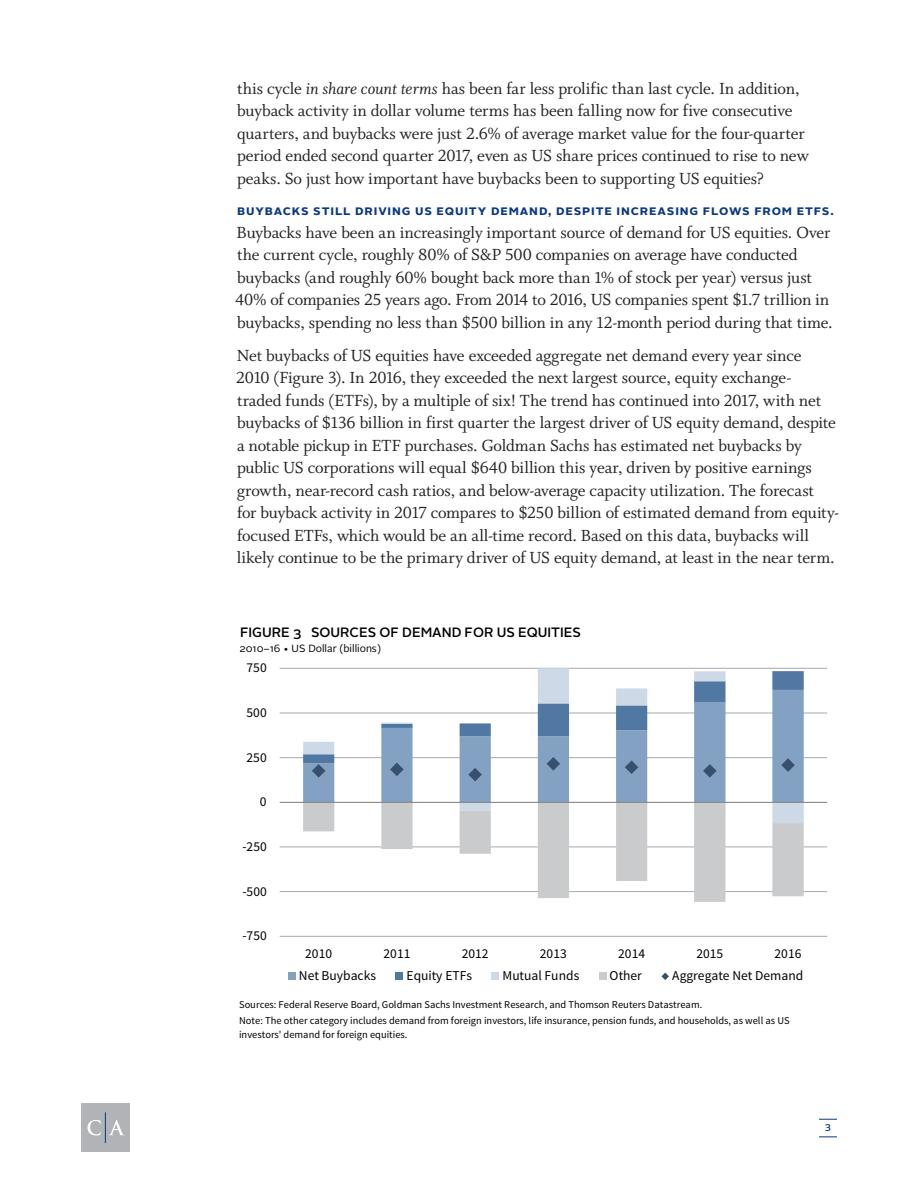
<style>
.page{position:relative;width:918px;height:1188px;background:#fff}
.page>*{position:absolute;margin:0;border:0;box-sizing:border-box;transform-origin:0 0}
.Body{font:18px/22.5px "Whitman";letter-spacing:-.01em;color:#231f20}
.t1{font:13.5px "Source Sans Pro";color:#000}
.Body-2{font:700 13.5px "Alright Sans";letter-spacing:.06em;color:#0b3881}
.t2{font:500 13.5px "Alright Sans";color:#000}
.t3{font:10.5px/15px "Source Sans Pro";letter-spacing:.005em;color:#000}
.t4{font:10.5px "Alright Sans";letter-spacing:-.005em;color:#000}
.t5{font:500 9.75px "Alright Sans";color:#0b3881}
.s1{font-style:italic}
</style>
<div class="page">
<hr style="left:280px;top:936px;width:547px;height:1px;background:#a7a9ac">
<hr style="left:280px;top:891px;width:547px;height:1px;background:#a7a9ac">
<hr style="left:280px;top:847px;width:547px;height:1px;background:#a7a9ac">
<hr style="left:280px;top:757px;width:547px;height:1px;background:#a7a9ac">
<hr style="left:280px;top:713px;width:547px;height:1px;background:#a7a9ac">
<hr style="left:280px;top:668px;width:547px;height:1px;background:#a7a9ac">
<svg style="left:303px;top:668px;width:501px;height:134px"></svg>
<svg style="left:303px;top:803px;width:501px;height:99px"></svg>
<hr style="left:280px;top:802px;width:547px;height:1px;background:#868686">
<svg style="left:312px;top:764px;width:13px;height:14px"></svg>
<svg style="left:390px;top:763px;width:14px;height:13px"></svg>
<svg style="left:468px;top:768px;width:14px;height:13px"></svg>
<svg style="left:546px;top:757px;width:14px;height:14px"></svg>
<svg style="left:625px;top:760px;width:13px;height:14px"></svg>
<svg style="left:703px;top:764px;width:14px;height:14px"></svg>
<svg style="left:781px;top:758px;width:14px;height:14px"></svg>
<div style="left:288px;top:973px;width:8px;height:7px;background:#83a1c2"></div>
<div style="left:396px;top:973px;width:7px;height:7px;background:#5078a3"></div>
<div style="left:492px;top:973px;width:7px;height:7px;background:#cdd9e7"></div>
<div style="left:599px;top:973px;width:7px;height:7px;background:#cacbcd"></div>
<svg style="left:661px;top:973px;width:8px;height:7px"></svg>
<div style="left:81px;top:1103px;width:49px;height:49px;background:#b2b3b7"></div>
<svg style="left:87px;top:1120px;width:14px;height:16px"></svg>
<svg style="left:109px;top:1120px;width:15px;height:15px"></svg>
<hr style="left:105px;top:1112px;width:1px;height:31px;background:#0b3881">
<svg style="left:819px;top:1119px;width:18px;height:1px"></svg>
<svg style="left:819px;top:1137px;width:18px;height:1px"></svg>
<p class="Body" style="left:237px;top:77px;width:573px">this cycle <span class="s1">in share count terms</span> has been far less prolific than last cycle. In addition, buyback activity in dollar volume terms has been falling now for five consecutive quarters, and buybacks were just 2.6% of average market value for the four-quarter period ended second quarter 2017, even as US share prices continued to rise to new peaks. So just how important have buybacks been to supporting US equities?</p>
<p class="Body-2" style="left:237px;top:201px;width:598px">Buybacks Still Driving US Equity Demand, Despite Increasing Flows from ETFs.</p>
<p class="Body" style="left:235px;top:221px;width:599px">Buybacks have been an increasingly important source of demand for US equities. Over the current cycle, roughly 80% of S&amp;P 500 companies on average have conducted buybacks (and roughly 60% bought back more than 1% of stock per year) versus just 40% of companies 25 years ago. From 2014 to 2016, US companies spent $1.7 trillion in buybacks, spending no less than $500 billion in any 12-month period during that time.</p>
<p class="Body" style="left:236px;top:344px;width:604px">Net buybacks of US equities have exceeded aggregate net demand every year since<br>2010 (Figure 3). In 2016, they exceeded the next largest source, equity exchange&shy;traded funds (ETFs), by a multiple of six! The trend has continued into 2017, with net buybacks of $136 billion in first quarter the largest driver of US equity demand, despite a notable pickup in ETF purchases. Goldman Sachs has estimated net buybacks by public US corporations will equal $640 billion this year, driven by positive earnings growth, near-record cash ratios, and below-average capacity utilization. The forecast<br>for buyback activity in 2017 compares to $250 billion of estimated demand from equity&shy;focused ETFs, which would be an all-time record. Based on this data, buybacks will likely continue to be the primary driver of US equity demand, at least in the near term.</p>
<p class="t2" style="left:240px;top:623px;width:342px">FIGURE 3 SOURCES OF DEMAND FOR US EQUITIES</p>
<p class="t4" style="left:239px;top:642px;width:143px">2010–16 • US Dollar (billions)</p>
<p class="t1" style="left:247px;top:659px;width:22px">750</p>
<p class="t1" style="left:247px;top:704px;width:22px">500</p>
<p class="t1" style="left:247px;top:749px;width:22px">250</p>
<p class="t1" style="left:260px;top:793px;width:8px">0</p>
<p class="t1" style="left:242px;top:838px;width:26px">-250</p>
<p class="t1" style="left:242px;top:883px;width:26px">-500</p>
<p class="t1" style="left:242px;top:927px;width:26px">-750</p>
<p class="t1" style="left:305px;top:946px;width:28px">2010</p>
<p class="t1" style="left:384px;top:946px;width:28px">2011</p>
<p class="t1" style="left:462px;top:946px;width:28px">2012</p>
<p class="t1" style="left:540px;top:946px;width:28px">2013</p>
<p class="t1" style="left:618px;top:946px;width:28px">2014</p>
<p class="t1" style="left:696px;top:946px;width:28px">2015</p>
<p class="t1" style="left:775px;top:946px;width:28px">2016</p>
<p class="t1" style="left:299px;top:967px;width:79px">Net Buybacks</p>
<p class="t1" style="left:407px;top:967px;width:67px">Equity ETFs</p>
<p class="t1" style="left:502px;top:967px;width:78px">Mutual Funds</p>
<p class="t1" style="left:610px;top:967px;width:34px">Other</p>
<p class="t1" style="left:672px;top:967px;width:132px">Aggregate Net Demand</p>
<p class="t3" style="left:239px;top:997px;width:552px">Sources: Federal Reserve Board, Goldman Sachs Investment Research, and Thomson Reuters Datastream.<br>Note: The other category includes demand from foreign investors, life insurance, pension funds, and households, as well as US investors' demand for foreign equities.</p>
<p class="t5" style="left:825px;top:1121px;width:8px">3</p>
</div>
